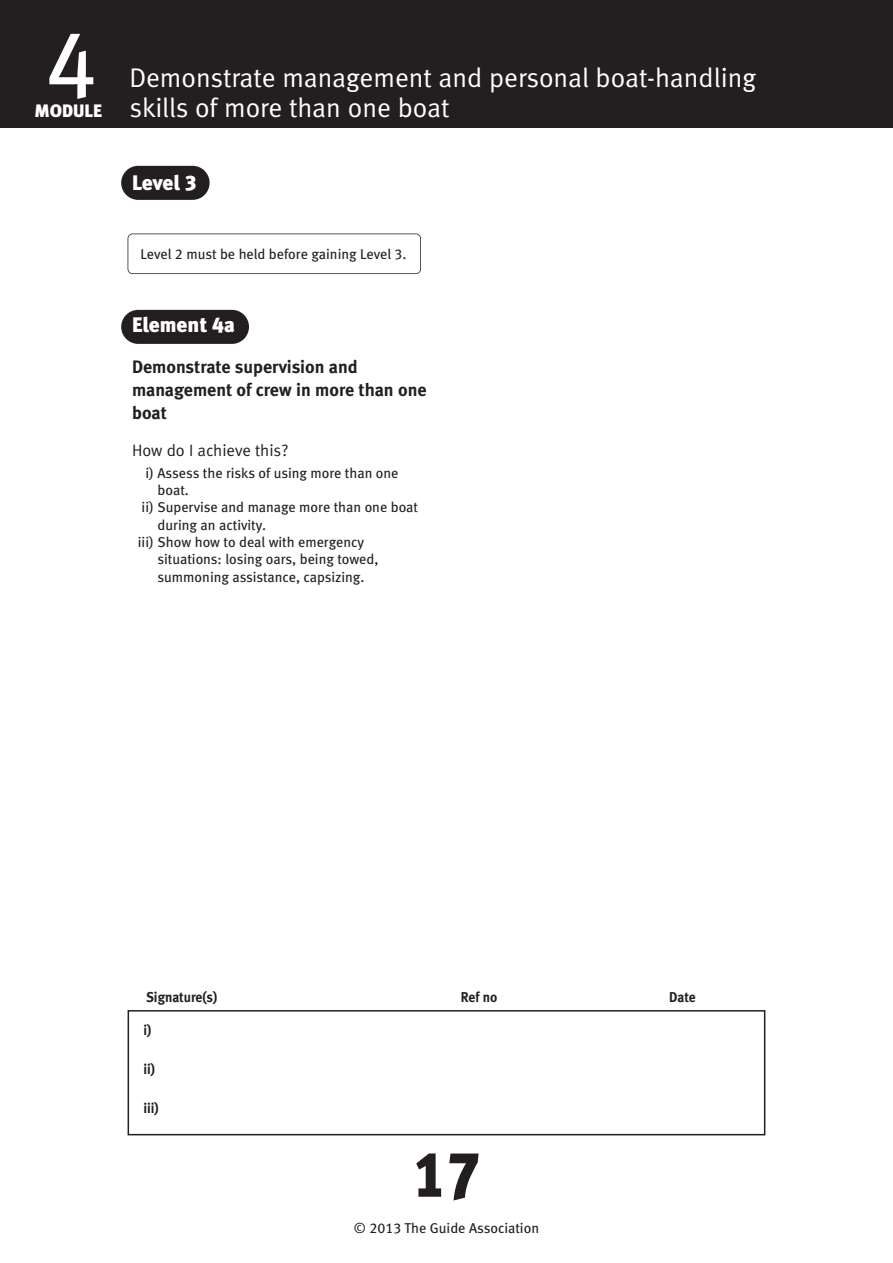
<style>
.page{position:relative;width:893px;height:1263px;background:#fff}
.page>*{position:absolute;margin:0;border:0;box-sizing:border-box;transform-origin:0 0}
.t1{font:94.5px "Meta Book LF";color:#fff}
.t2{font:64.05px "Meta Black LF";color:#231f20;scale:.95 1}
.t3{font:27px "Meta Normal LF";color:#fff}
.t4{font:21px "Meta Black LF";color:#fff}
.t5{font:18px/23.2px "Meta Bold LF";color:#231f20}
.t6{font:18px "Meta Black LF";color:#fff}
.t7{font:16.5px "Meta Normal LF";color:#231f20}
.t8{font:14.25px "Meta Book LF";color:#231f20}
.t9{font:14.25px "Meta Bold LF";color:#231f20;scale:.95 1}
</style>
<div class="page">
<div style="left:121px;top:310px;width:128px;height:34px;background:#231f20;border-radius:17px"></div>
<div style="left:121px;top:166px;width:89px;height:34px;background:#231f20;border-radius:17px"></div>
<div style="left:0;top:0;width:893px;height:128px;background:#231f20"></div>
<div style="left:128px;top:1010px;width:637px;height:125px;border:2px solid #231f20"></div>
<div style="left:128px;top:233px;width:293px;height:41px;border:2px solid #231f20;border-radius:5px"></div>
<h1 class="t1" style="left:45px;top:31px;width:54px">4</h1>
<p class="t6" style="left:34px;top:104px;width:69px">MODULE</p>
<h3 class="t3" style="left:129px;top:68px;width:628px">Demonstrate management and personal boat-handling</h3>
<h3 class="t3" style="left:129px;top:98px;width:322px">skills of more than one boat</h3>
<h3 class="t4" style="left:132px;top:175px;width:66px">Level 3</h3>
<p class="t8" style="left:141px;top:249px;width:267px">Level 2 must be held before gaining Level 3.</p>
<h3 class="t4" style="left:132px;top:318px;width:104px">Element 4a</h3>
<p class="t5" style="left:132px;top:357px;width:296px">Demonstrate supervision and management of crew in more than one boat</p>
<p class="t7" style="left:132px;top:445px;width:158px">How do I achieve this?</p>
<p class="t8" style="left:145px;top:468px;width:255px">i) Assess the risks of using more than one</p>
<p class="t8" style="left:158px;top:485px;width:33px">boat.</p>
<p class="t8" style="left:142px;top:503px;width:278px">ii) Supervise and manage more than one boat</p>
<p class="t8" style="left:158px;top:520px;width:110px">during an activity.</p>
<p class="t8" style="left:138px;top:537px;width:228px">iii) Show how to deal with emergency</p>
<p class="t8" style="left:158px;top:554px;width:222px">situations: losing oars, being towed,</p>
<p class="t8" style="left:158px;top:572px;width:208px">summoning assistance, capsizing.</p>
<p class="t9" style="left:146px;top:992px;width:76px">Signature(s)</p>
<p class="t9" style="left:461px;top:992px;width:40px">Ref no</p>
<p class="t9" style="left:669px;top:992px;width:29px">Date</p>
<p class="t9" style="left:143px;top:1025px;width:10px">i)</p>
<p class="t9" style="left:143px;top:1064px;width:14px">ii)</p>
<p class="t9" style="left:143px;top:1103px;width:18px">iii)</p>
<h2 class="t2" style="left:412px;top:1152px;width:73px">17</h2>
<p class="t8" style="left:354px;top:1223px;width:187px">© 2013 The Guide Association</p>
</div>
